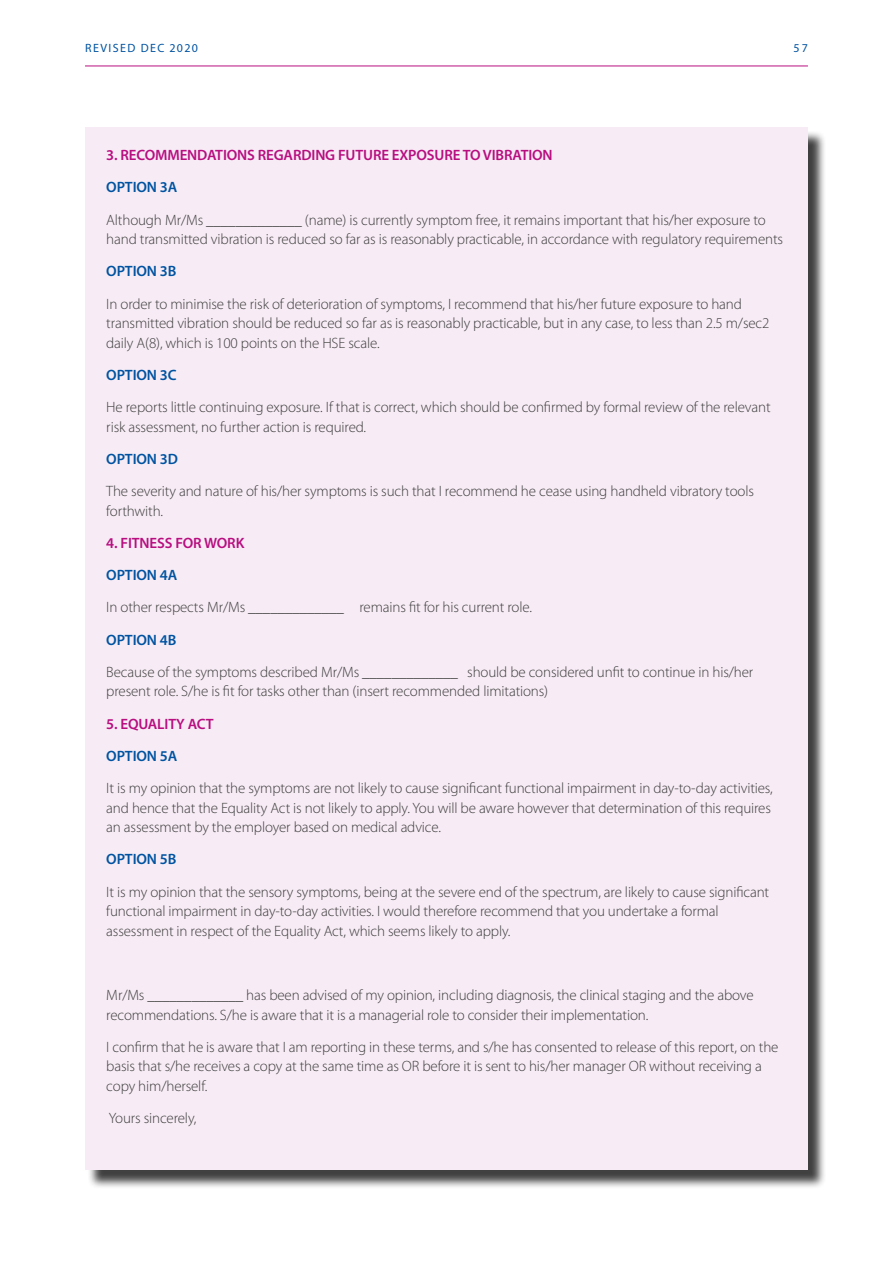
<style>
.page{position:relative;width:893px;height:1263px;background:#fff}
.page>*{position:absolute;margin:0;border:0;box-sizing:border-box;transform-origin:0 0}
.t1{font:300 15px/19.5px "Myriad Pro";letter-spacing:-.01em;color:#3c3c3b}
.t2{font:600 15px "Myriad Pro";letter-spacing:-.01em;color:#b80e80}
.t3{font:600 15px "Myriad Pro";letter-spacing:-.01em;color:#0053a1}
.t4{font:12px "Myriad Pro";letter-spacing:.12em;color:#0053a1}
</style>
<div class="page">
<hr style="left:85px;top:66px;width:723px;height:1px;background:#b80e80">
<div style="left:87px;top:130px;width:739px;height:1059px;background:#000;opacity:.75"></div>
<div style="left:85px;top:128px;width:723px;height:1042px;background:#f7ecf5"></div>
<p class="t4" style="left:85px;top:40px;width:114px">REVISED DEC 2020</p>
<p class="t4" style="left:793px;top:40px;width:16px">57</p>
<p class="t2" style="left:106px;top:145px;width:448px">3. RECOMMENDATIONS REGARDING FUTURE EXPOSURE TO VIBRATION</p>
<p class="t3" style="left:106px;top:178px;width:72px">OPTION 3A</p>
<p class="t1" style="left:106px;top:210px;width:678px">Although Mr/Ms _____________ (name) is currently symptom free, it remains important that his/her exposure to hand transmitted vibration is reduced so far as is reasonably practicable, in accordance with regulatory requirements</p>
<p class="t3" style="left:106px;top:262px;width:72px">OPTION 3B</p>
<p class="t1" style="left:106px;top:294px;width:665px">In order to minimise the risk of deterioration of symptoms, I recommend that his/her future exposure to hand transmitted vibration should be reduced so far as is reasonably practicable, but in any case, to less than 2.5 m/sec2 daily A(8), which is 100 points on the HSE scale.</p>
<p class="t3" style="left:106px;top:365px;width:72px">OPTION 3C</p>
<p class="t1" style="left:106px;top:397px;width:666px">He reports little continuing exposure. If that is correct, which should be confirmed by formal review of the relevant risk assessment, no further action is required.</p>
<p class="t3" style="left:106px;top:449px;width:73px">OPTION 3D</p>
<p class="t1" style="left:106px;top:481px;width:649px">The severity and nature of his/her symptoms is such that I recommend he cease using handheld vibratory tools forthwith.</p>
<p class="t2" style="left:106px;top:533px;width:140px">4. FITNESS FOR WORK</p>
<p class="t3" style="left:106px;top:565px;width:72px">OPTION 4A</p>
<p class="t1" style="left:106px;top:597px;width:427px">In other respects Mr/Ms _____________ remains fit for his current role.</p>
<p class="t3" style="left:106px;top:630px;width:72px">OPTION 4B</p>
<p class="t1" style="left:106px;top:662px;width:649px">Because of the symptoms described Mr/Ms _____________ should be considered unfit to continue in his/her present role. S/he is fit for tasks other than (insert recommended limitations)</p>
<p class="t2" style="left:106px;top:714px;width:109px">5. EQUALITY ACT</p>
<p class="t3" style="left:106px;top:746px;width:72px">OPTION 5A</p>
<p class="t1" style="left:106px;top:778px;width:668px">It is my opinion that the symptoms are not likely to cause significant functional impairment in day-to-day activities, and hence that the Equality Act is not likely to apply. You will be aware however that determination of this requires an assessment by the employer based on medical advice.</p>
<p class="t3" style="left:106px;top:850px;width:72px">OPTION 5B</p>
<p class="t1" style="left:106px;top:882px;width:664px">It is my opinion that the sensory symptoms, being at the severe end of the spectrum, are likely to cause significant functional impairment in day-to-day activities. I would therefore recommend that you undertake a formal assessment in respect of the Equality Act, which seems likely to apply.</p>
<p class="t1" style="left:106px;top:985px;width:649px">Mr/Ms _____________ has been advised of my opinion, including diagnosis, the clinical staging and the above recommendations. S/he is aware that it is a managerial role to consider their implementation.</p>
<p class="t1" style="left:106px;top:1037px;width:674px">I confirm that he is aware that I am reporting in these terms, and s/he has consented to release of this report, on the basis that s/he receives a copy at the same time as OR before it is sent to his/her manager OR without receiving a copy him/herself.</p>
<p class="t1" style="left:109px;top:1108px;width:89px">Yours sincerely,</p>
</div>
